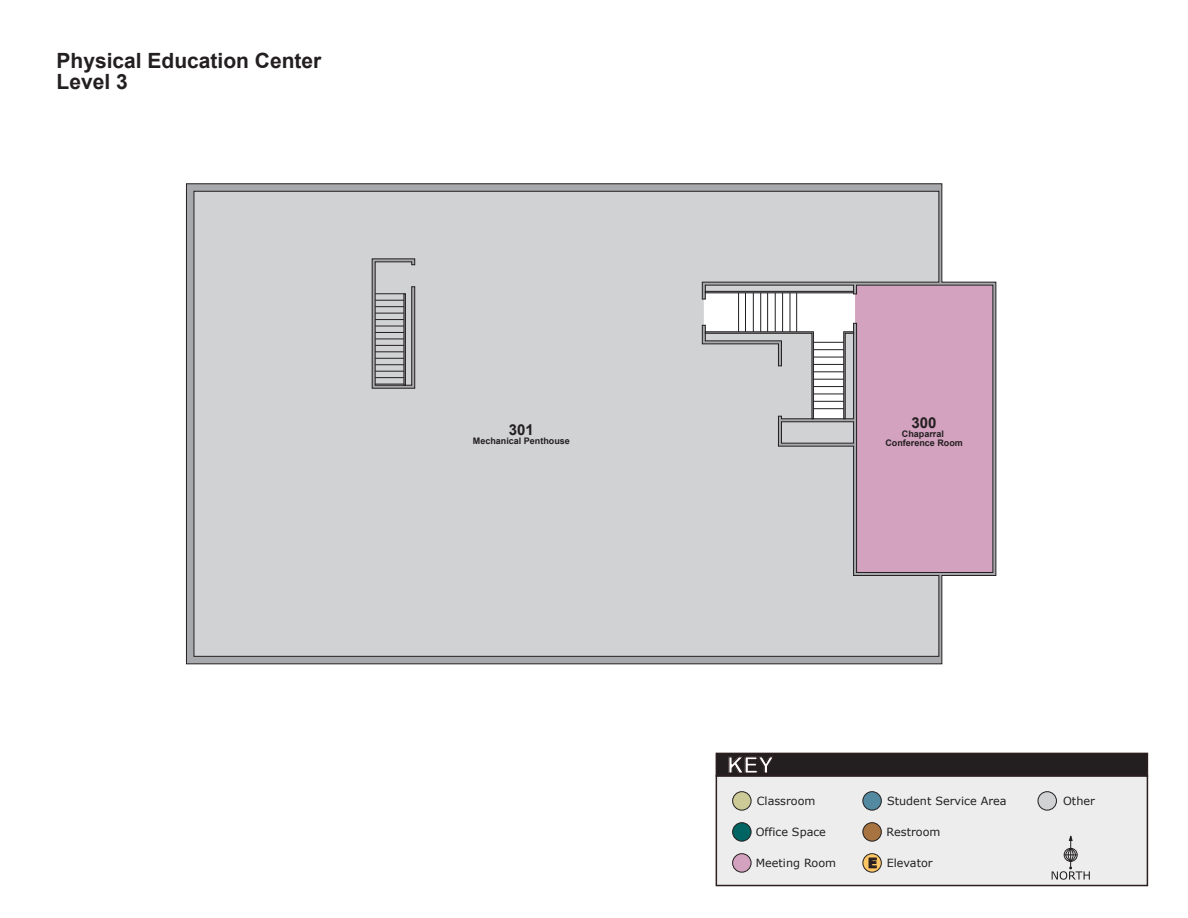
<style>
.page{position:relative;width:1188px;height:918px;background:#fff}
.page>*{position:absolute;margin:0;border:0;box-sizing:border-box;transform-origin:0 0}
.t1{font:700 22.5px "Arial";color:#fff}
.t2{font:700 21px/21px "Arial";color:#231f20}
.t3{font:700 15px "Arial";color:#231f20}
.t4{font:11.25px "Verdana";color:#231f20}
.t5{font:700 9px/9px "Arial";color:#231f20;text-align:center}
.s1{font-weight:700;font-size:13.5px}
</style>
<div class="page">
<svg style="left:186px;top:183px;width:810px;height:481px;background:#cecfd1"></svg>
<div style="left:705px;top:291px;width:149px;height:2px;border:1px solid #231f20"></div>
<svg style="left:705px;top:331px;width:109px;height:88px;background:#c4c5c7"></svg>
<svg style="left:843px;top:285px;width:150px;height:287px;background:#c99eb8"></svg>
<hr style="left:738px;top:293px;width:1px;height:39px;background:#231f20">
<hr style="left:745px;top:293px;width:1px;height:39px;background:#231f20">
<hr style="left:753px;top:293px;width:1px;height:39px;background:#231f20">
<hr style="left:760px;top:293px;width:1px;height:39px;background:#231f20">
<hr style="left:767px;top:293px;width:1px;height:39px;background:#231f20">
<hr style="left:775px;top:293px;width:1px;height:39px;background:#231f20">
<hr style="left:782px;top:293px;width:1px;height:39px;background:#231f20">
<hr style="left:790px;top:293px;width:1px;height:39px;background:#231f20">
<hr style="left:796px;top:293px;width:1px;height:39px;background:#231f20">
<hr style="left:813px;top:342px;width:31px;height:1px;background:#231f20">
<hr style="left:813px;top:349px;width:31px;height:1px;background:#231f20">
<hr style="left:813px;top:357px;width:31px;height:1px;background:#231f20">
<hr style="left:813px;top:364px;width:31px;height:1px;background:#231f20">
<hr style="left:813px;top:372px;width:31px;height:1px;background:#231f20">
<hr style="left:813px;top:379px;width:31px;height:1px;background:#231f20">
<hr style="left:813px;top:386px;width:31px;height:1px;background:#231f20">
<hr style="left:813px;top:394px;width:31px;height:1px;background:#231f20">
<hr style="left:813px;top:401px;width:31px;height:1px;background:#231f20">
<hr style="left:813px;top:408px;width:31px;height:1px;background:#231f20">
<svg style="left:372px;top:259px;width:43px;height:130px;background:#a8a8aa"></svg>
<div style="left:716px;top:775px;width:432px;height:111px;background:#ecedec;border:2px solid #2d1e1f"></div>
<div style="left:716px;top:753px;width:432px;height:24px;background:#231f20;border:2px solid #2d1e1f"></div>
<div style="left:733px;top:792px;width:18px;height:18px;background:#ccca97;border-radius:50%"></div>
<div style="left:732px;top:791px;width:19px;height:20px;border:1px solid #231f20;border-radius:50%"></div>
<div style="left:733px;top:823px;width:18px;height:18px;background:#006462;border-radius:50%"></div>
<div style="left:732px;top:822px;width:19px;height:20px;border:1px solid #231f20;border-radius:50%"></div>
<div style="left:733px;top:854px;width:18px;height:18px;background:#d3a2bf;border-radius:50%"></div>
<div style="left:732px;top:853px;width:19px;height:20px;border:1px solid #231f20;border-radius:50%"></div>
<svg style="left:863px;top:854px;width:18px;height:18px"></svg>
<div style="left:862px;top:853px;width:20px;height:20px;border:1px solid #231f20;border-radius:50%"></div>
<svg style="left:869px;top:858px;width:8px;height:10px"></svg>
<div style="left:1038px;top:792px;width:18px;height:18px;background:#d1d2d4;border-radius:50%"></div>
<div style="left:1038px;top:791px;width:19px;height:20px;border:1px solid #231f20;border-radius:50%"></div>
<svg style="left:1052px;top:835px;width:38px;height:45px"></svg>
<div style="left:863px;top:792px;width:18px;height:18px;background:#548aa1;border-radius:50%"></div>
<div style="left:862px;top:791px;width:20px;height:20px;border:1px solid #231f20;border-radius:50%"></div>
<div style="left:863px;top:823px;width:18px;height:18px;background:#a77341;border-radius:50%"></div>
<div style="left:862px;top:822px;width:20px;height:20px;border:1px solid #231f20;border-radius:50%"></div>
<h2 class="t2" style="left:57px;top:51px;width:266px">Physical Education Center<br>Level 3</h2>
<h3 class="t3" style="left:509px;top:420px;width:27px">301</h3>
<p class="t5" style="left:473px;top:437px;width:99px">Mechanical Penthouse</p>
<h3 class="t3" style="left:912px;top:413px;width:27px">300</h3>
<p class="t5" style="left:885px;top:430px;width:79px">Chaparral<br>Conference Room</p>
<h1 class="t1" style="left:727px;top:750px;width:48px">KEY</h1>
<p class="t4" style="left:757px;top:793px;width:60px">Classroom</p>
<p class="t4" style="left:756px;top:824px;width:72px">Office Space</p>
<p class="t4" style="left:756px;top:855px;width:82px">Meeting Room</p>
<p class="t4" style="left:868px;top:855px;width:66px"><span class="s1">E</span> Elevator</p>
<p class="t4" style="left:887px;top:793px;width:121px">Student Service Area</p>
<p class="t4" style="left:1063px;top:793px;width:33px">Other</p>
<p class="t4" style="left:887px;top:824px;width:55px">Restroom</p>
</div>
